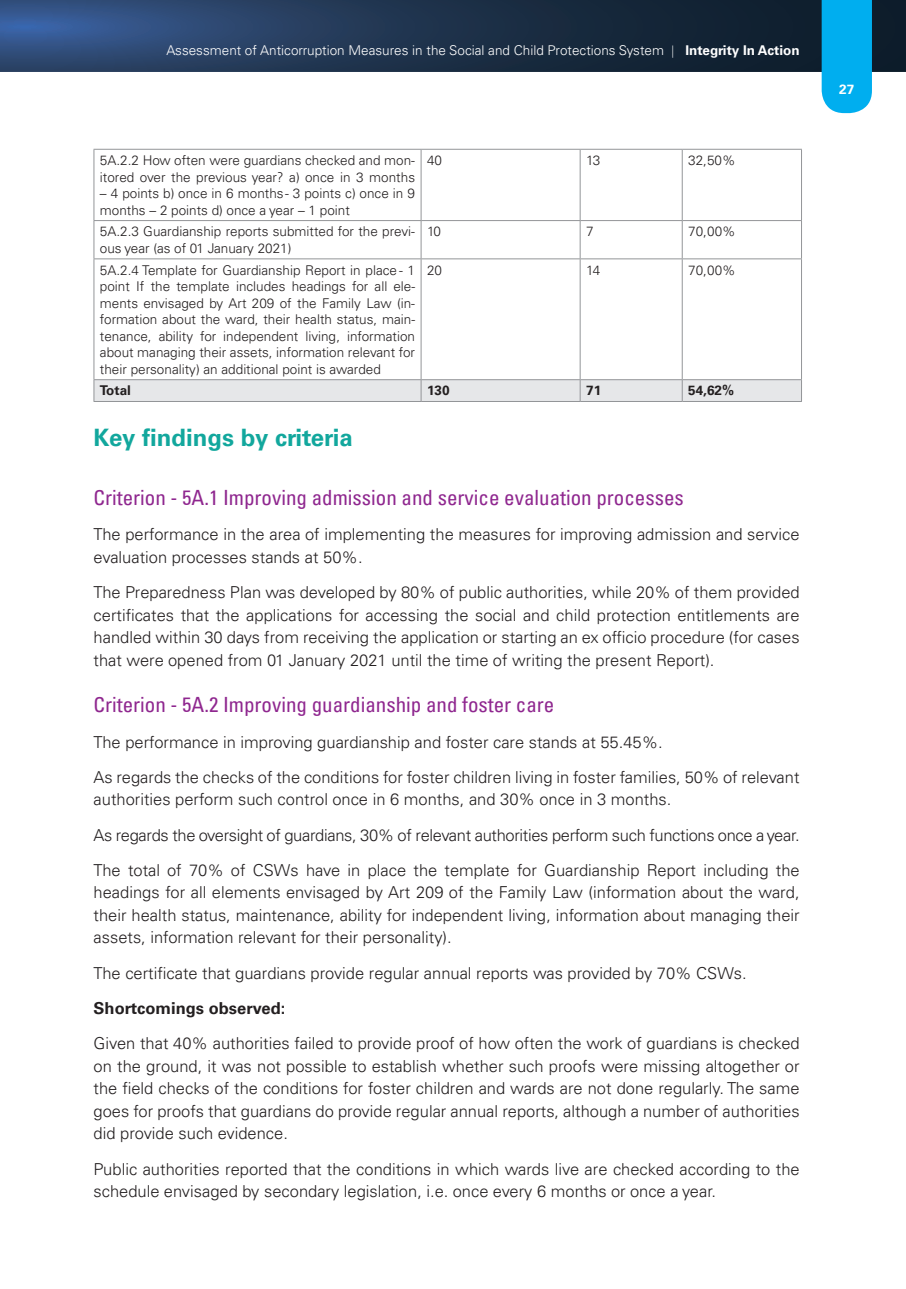
<style>
.page{position:relative;width:906px;height:1289px;background:#fff}
.page>*{position:absolute;margin:0;border:0;box-sizing:border-box;transform-origin:0 0}
.t1{font:700 24px "Univers LT Pro 65";color:#12a79d}
.t2{font:condensed 21px "Univers LT Pro";color:#8f278f}
.t3{font:300 16.5px/22.5px "Univers LT Pro 45";color:#231f20}
.t4{font:700 16.5px "Univers LT Pro 65";color:#231f20}
.t5{font:300 13.5px/16.5px "Univers LT Pro 45";color:#231f20}
.t6{font:300 13.5px "Univers LT Pro 45";color:#fff}
.t7{font:700 13.5px "Univers LT Pro 65";color:#231f20}
.t8{font:700 13.5px "Univers LT Pro 65";color:#fff}
.s1{font-family:"Times New Roman";font-weight:400}
.s2{font-family:"Univers LT Pro 65";font-weight:700}
</style>
<div class="page">
<svg style="left:0;top:0;width:906px;height:72px;background:#203552"></svg>
<div style="left:821px;top:0;width:51px;height:113px;background:#00aeef"></div>
<hr style="left:94px;top:149px;width:327px;height:1px;background:#939598">
<hr style="left:94px;top:150px;width:1px;height:70px;background:#939598">
<hr style="left:421px;top:149px;width:159px;height:1px;background:#939598">
<hr style="left:421px;top:150px;width:1px;height:70px;background:#939598">
<hr style="left:580px;top:149px;width:102px;height:1px;background:#939598">
<hr style="left:580px;top:150px;width:1px;height:70px;background:#939598">
<hr style="left:682px;top:149px;width:120px;height:1px;background:#939598">
<hr style="left:682px;top:150px;width:1px;height:70px;background:#939598">
<hr style="left:801px;top:150px;width:1px;height:70px;background:#939598">
<hr style="left:94px;top:220px;width:327px;height:1px;background:#939598">
<hr style="left:94px;top:221px;width:1px;height:37px;background:#939598">
<hr style="left:421px;top:220px;width:159px;height:1px;background:#939598">
<hr style="left:421px;top:221px;width:1px;height:37px;background:#939598">
<hr style="left:580px;top:220px;width:102px;height:1px;background:#939598">
<hr style="left:580px;top:221px;width:1px;height:37px;background:#939598">
<hr style="left:682px;top:220px;width:120px;height:1px;background:#939598">
<hr style="left:682px;top:221px;width:1px;height:37px;background:#939598">
<hr style="left:801px;top:221px;width:1px;height:37px;background:#939598">
<hr style="left:94px;top:258px;width:327px;height:1px;background:#939598">
<hr style="left:94px;top:259px;width:1px;height:120px;background:#939598">
<hr style="left:421px;top:258px;width:159px;height:1px;background:#939598">
<hr style="left:421px;top:259px;width:1px;height:120px;background:#939598">
<hr style="left:580px;top:258px;width:102px;height:1px;background:#939598">
<hr style="left:580px;top:259px;width:1px;height:120px;background:#939598">
<hr style="left:682px;top:258px;width:120px;height:1px;background:#939598">
<hr style="left:682px;top:259px;width:1px;height:120px;background:#939598">
<hr style="left:801px;top:259px;width:1px;height:120px;background:#939598">
<hr style="left:94px;top:379px;width:327px;height:1px;background:#939598">
<hr style="left:421px;top:379px;width:159px;height:1px;background:#939598">
<hr style="left:580px;top:379px;width:102px;height:1px;background:#939598">
<hr style="left:682px;top:379px;width:120px;height:1px;background:#939598">
<div style="left:94px;top:380px;width:708px;height:21px;background:#e6e7e9"></div>
<hr style="left:94px;top:401px;width:327px;height:1px;background:#939598">
<hr style="left:421px;top:401px;width:159px;height:1px;background:#939598">
<hr style="left:580px;top:401px;width:102px;height:1px;background:#939598">
<hr style="left:682px;top:401px;width:120px;height:1px;background:#939598">
<p class="t6" style="left:166px;top:41px;width:634px">Assessment of Anticorruption Measures in the Social and Child Protections System <span class="s1">|</span> <span class="s2">Integrity In Action</span></p>
<p class="t5" style="left:100px;top:152px;width:317px">5A.2.2 How often were guardians checked and mon&shy;itored over the previous year? a) once in 3 months</p>
<p class="t5" style="left:100px;top:185px;width:316px">– 4 points b) once in 6 months - 3 points c) once in 9 months – 2 points d) once a year – 1 point</p>
<p class="t5" style="left:427px;top:152px;width:17px">40</p>
<p class="t5" style="left:586px;top:152px;width:16px">13</p>
<p class="t5" style="left:688px;top:152px;width:49px">32,50%</p>
<p class="t5" style="left:100px;top:223px;width:316px">5A.2.3 Guardianship reports submitted for the previ&shy;ous year (as of 01 January 2021)</p>
<p class="t5" style="left:427px;top:223px;width:15px">10</p>
<p class="t5" style="left:586px;top:223px;width:9px">7</p>
<p class="t5" style="left:688px;top:223px;width:49px">70,00%</p>
<p class="t5" style="left:100px;top:261px;width:317px;text-align:justify">5A.2.4 Template for Guardianship Report in place - 1 point If the template includes headings for all ele&shy;ments envisaged by Art 209 of the Family Law (in&shy;formation about the ward, their health status, main&shy;tenance, ability for independent living, information about managing their assets, information relevant for their personality) an additional point is awarded</p>
<p class="t5" style="left:427px;top:261px;width:17px">20</p>
<p class="t5" style="left:586px;top:261px;width:16px">14</p>
<p class="t5" style="left:688px;top:261px;width:49px">70,00%</p>
<p class="t7" style="left:100px;top:381px;width:32px">Total</p>
<p class="t7" style="left:427px;top:381px;width:24px">130</p>
<p class="t7" style="left:586px;top:381px;width:17px">71</p>
<p class="t7" style="left:688px;top:381px;width:47px">54,62%</p>
<h1 class="t1" style="left:94px;top:421px;width:261px">Key findings by criteria</h1>
<p class="t2" style="left:94px;top:484px;width:592px">Criterion - 5A.1 Improving admission and service evaluation processes</p>
<p class="t3" style="left:94px;top:523px;width:707px">The performance in the area of implementing the measures for improving admission and service evaluation processes stands at 50%.</p>
<p class="t3" style="left:94px;top:580px;width:707px;text-align:justify">The Preparedness Plan was developed by 80% of public authorities, while 20% of them provided certificates that the applications for accessing the social and child protection entitlements are handled within 30 days from receiving the application or starting an ex officio procedure (for cases that were opened from 01 January 2021 until the time of writing the present Report).</p>
<p class="t2" style="left:94px;top:691px;width:462px">Criterion - 5A.2 Improving guardianship and foster care</p>
<p class="t3" style="left:94px;top:723px;width:707px;line-height:35.2px">The performance in improving guardianship and foster care stands at 55.45%.<br>As regards the checks of the conditions for foster children living in foster families, 50% of relevant</p>
<p class="t3" style="left:94px;top:781px;width:707px;line-height:35.2px">authorities perform such control once in 6 months, and 30% once in 3 months.<br>As regards the oversight of guardians, 30% of relevant authorities perform such functions once a year.<br>The total of 70% of CSWs have in place the template for Guardianship Report including the</p>
<p class="t3" style="left:94px;top:880px;width:707px;text-align:justify">headings for all elements envisaged by Art 209 of the Family Law (information about the ward, their health status, maintenance, ability for independent living, information about managing their assets, information relevant for their personality).</p>
<p class="t3" style="left:94px;top:961px;width:654px">The certificate that guardians provide regular annual reports was provided by 70% CSWs.</p>
<p class="t4" style="left:94px;top:996px;width:193px">Shortcomings observed:</p>
<p class="t3" style="left:94px;top:1031px;width:707px;text-align:justify">Given that 40% authorities failed to provide proof of how often the work of guardians is checked on the ground, it was not possible to establish whether such proofs were missing altogether or the field checks of the conditions for foster children and wards are not done regularly. The same goes for proofs that guardians do provide regular annual reports, although a number of authorities did provide such evidence.</p>
<p class="t3" style="left:94px;top:1157px;width:707px">Public authorities reported that the conditions in which wards live are checked according to the schedule envisaged by secondary legislation, i.e. once every 6 months or once a year.</p>
<p class="t8" style="left:839px;top:79px;width:17px">27</p>
</div>
